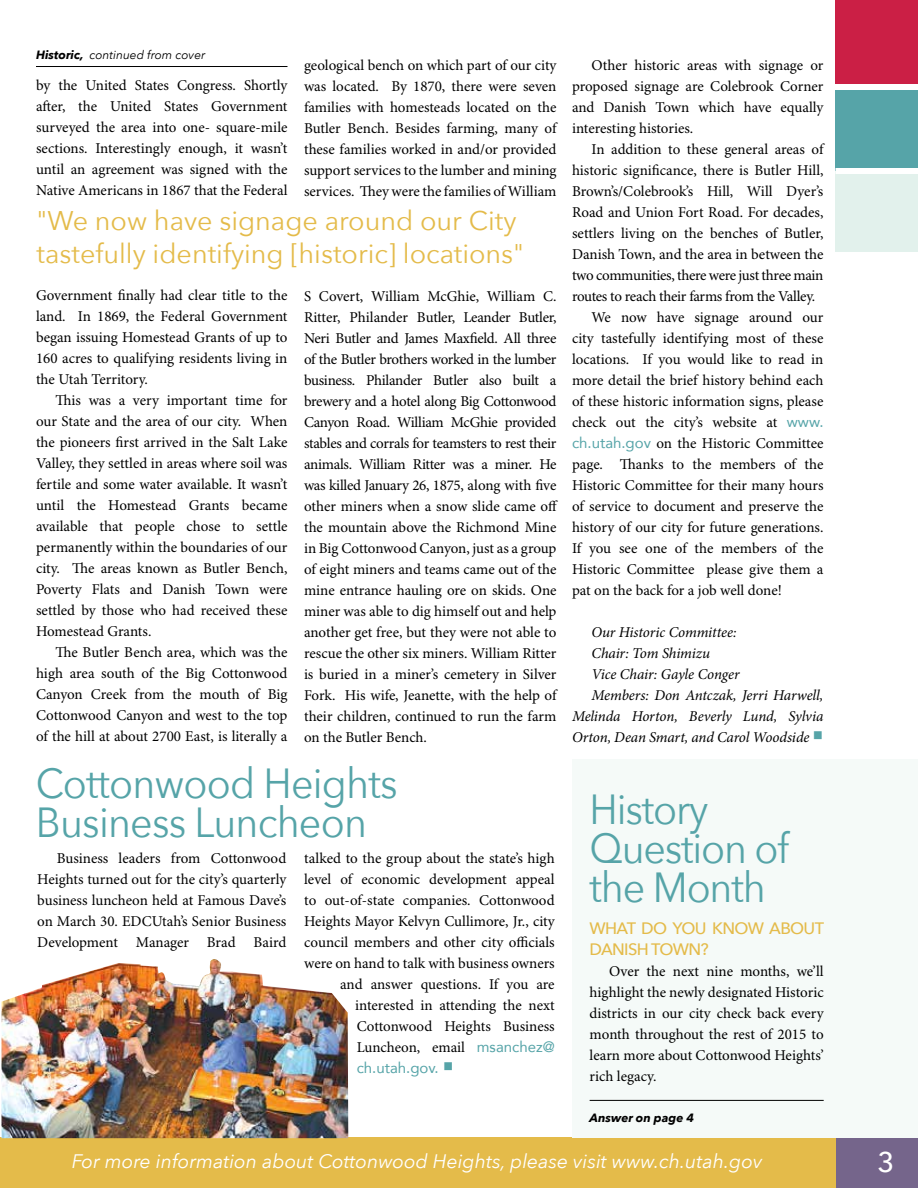
<style>
.page{position:relative;width:918px;height:1188px;background:#fff}
.page>*{position:absolute;margin:0;border:0;box-sizing:border-box;transform-origin:0 0}
.t1{font:42px/39px "Avenir Next";letter-spacing:-.02em;color:#56a4a8;scale:.94 1}
.t2{font:500 28.5px "Avenir Next";color:#fff}
.t3{font:27px/32.4px "Avenir Next";color:#e4bb4a}
.t4{font:italic 19.5px "Avenir Next";color:#fff}
.t5{font:500 16.5px/21px "Avenir Next";letter-spacing:-.04em;color:#e4bb4a}
.t6{font:15px/21px "Minion Pro";letter-spacing:-.005em;color:#000;text-align:justify}
.t7{font:italic 15px "Minion Pro";letter-spacing:-.01em;color:#000}
.t8{font:15px "Minion Pro";letter-spacing:-.025em;color:#000}
.t9{font:15px "Avenir";color:#56a4a8}
.t10{font:italic 12px "Avenir Next";color:#000}
.t11{font:italic 700 12px "Avenir Next";color:#000}
.s1{font-weight:700}
.s2{font-family:"Avenir";color:#56a4a8}
.s3{font-family:"Minion Pro";font-size:27px}
.s4{font-style:normal;font-size:27px;color:#56a4a8}
</style>
<div class="page">
<hr style="left:36px;top:66px;width:252px;height:1px;background:#000">
<div style="left:0;top:1138px;width:905px;height:50px;background:#e4bb4a"></div>
<div style="left:836px;top:1138px;width:82px;height:50px;background:#75658b"></div>
<div style="left:836px;top:90px;width:82px;height:81px;background:#56a4a8"></div>
<div style="left:836px;top:171px;width:82px;height:81px;background:#e2f1ec"></div>
<div style="left:836px;top:168px;width:82px;height:6px;background:#fff"></div>
<div style="left:836px;top:0;width:82px;height:83px;background:#cb1f45"></div>
<div style="left:572px;top:759px;width:346px;height:379px;background:#f5faf8"></div>
<hr style="left:590px;top:1100px;width:234px;height:1px;background:#000">
<img style="left:2px;top:959px;width:346px;height:179px">
<p class="t10" style="left:36px;top:44px;width:171px"><span class="s1">Historic,</span> continued from cover</p>
<p class="t6" style="left:36px;top:76px;width:253px">by the United States Congress. Shortly after, the United States Government surveyed the area into one- square-mile sections. Interestingly enough, it wasn’t until an agreement was signed with the Native Americans in 1867 that the Federal</p>
<p class="t6" style="left:304px;top:56px;width:254px">geological bench on which part of our city was located. By 1870, there were seven families with homesteads located on the Butler Bench. Besides farming, many of these families worked in and/or provided support services to the lumber and mining services. They were the families of William</p>
<h3 class="t3" style="left:36px;top:203px;width:489px">"We now have signage around our City tastefully identifying [historic] locations"</h3>
<p class="t6" style="left:36px;top:286px;width:253px">Government finally had clear title to the land. In 1869, the Federal Government began issuing Homestead Grants of up to 160 acres to qualifying residents living in the Utah Territory.</p>
<p class="t6" style="left:36px;top:391px;width:253px;text-indent:20px">This was a very important time for our State and the area of our city. When the pioneers first arrived in the Salt Lake Valley, they settled in areas where soil was fertile and some water available. It wasn’t until the Homestead Grants became available that people chose to settle permanently within the boundaries of our city. The areas known as Butler Bench, Poverty Flats and Danish Town were settled by those who had received these Homestead Grants.</p>
<p class="t6" style="left:36px;top:643px;width:253px;text-indent:20px">The Butler Bench area, which was the high area south of the Big Cottonwood Canyon Creek from the mouth of Big Cottonwood Canyon and west to the top of the hill at about 2700 East, is literally a</p>
<p class="t6" style="left:304px;top:287px;width:255px">S Covert, William McGhie, William C.<br>Ritter, Philander Butler, Leander Butler, Neri Butler and James Maxfield. All three of the Butler brothers worked in the lumber business. Philander Butler also built a brewery and a hotel along Big Cottonwood Canyon Road. William McGhie provided stables and corrals for teamsters to rest their animals. William Ritter was a miner. He was killed January 26, 1875, along with five other miners when a snow slide came off the mountain above the Richmond Mine in Big Cottonwood Canyon, just as a group of eight miners and teams came out of the mine entrance hauling ore on skids. One miner was able to dig himself out and help another get free, but they were not able to rescue the other six miners. William Ritter is buried in a miner’s cemetery in Silver Fork. His wife, Jeanette, with the help of their children, continued to run the farm on the Butler Bench.</p>
<h1 class="t1" style="left:36px;top:762px;width:386px">Cottonwood Heights<br>Business Luncheon</h1>
<p class="t6" style="left:37px;top:849px;width:251px;text-indent:20px">Business leaders from Cottonwood Heights turned out for the city’s quarterly business luncheon held at Famous Dave’s on March 30. EDCUtah’s Senior Business Development Manager Brad Baird</p>
<p class="t6" style="left:304px;top:849px;width:252px;text-align:right">talked to the group about the state’s high level of economic development appeal to out-of-state companies. Cottonwood Heights Mayor Kelvyn Cullimore, Jr., city council members and other city officials were on hand to talk with business owners and answer questions. If you are interested in attending the next Cottonwood Heights Business Luncheon, email <span class="s2">msanchez@</span></p>
<p class="t9" style="left:357px;top:1056px;width:99px">ch.utah.gov. <span class="s3">■</span></p>
<p class="t6" style="left:572px;top:56px;width:253px;text-indent:20px">Other historic areas with signage or proposed signage are Colebrook Corner and Danish Town which have equally interesting histories.</p>
<p class="t6" style="left:591px;top:140px;width:233px">In addition to these general areas of</p>
<p class="t6" style="left:572px;top:161px;width:253px">historic significance, there is Butler Hill,</p>
<p class="t6" style="left:572px;top:182px;width:253px">Brown’s/Colebrook’s Hill, Will Dyer’s</p>
<p class="t6" style="left:572px;top:203px;width:253px">Road and Union Fort Road. For decades,</p>
<p class="t6" style="left:572px;top:224px;width:253px">settlers living on the benches of Butler,</p>
<p class="t6" style="left:572px;top:245px;width:253px">Danish Town, and the area in between the</p>
<p class="t6" style="left:572px;top:266px;width:253px">two communities, there were just three main</p>
<p class="t8" style="left:572px;top:287px;width:245px">routes to reach their farms from the Valley.</p>
<p class="t6" style="left:591px;top:308px;width:234px">We now have signage around our</p>
<p class="t6" style="left:572px;top:329px;width:253px">city tastefully identifying most of these</p>
<p class="t6" style="left:572px;top:350px;width:253px">locations. If you would like to read in</p>
<p class="t6" style="left:572px;top:371px;width:253px">more detail the brief history behind each</p>
<p class="t6" style="left:572px;top:392px;width:253px">of these historic information signs, please</p>
<p class="t6" style="left:572px;top:413px;width:253px">check out the city’s website at <span class="s2">www.</span></p>
<p class="t6" style="left:572px;top:434px;width:253px"><span class="s2">ch.utah.gov</span> on the Historic Committee</p>
<p class="t6" style="left:572px;top:455px;width:253px">page. Thanks to the members of the</p>
<p class="t6" style="left:572px;top:476px;width:253px">Historic Committee for their many hours</p>
<p class="t6" style="left:572px;top:497px;width:253px">of service to document and preserve the</p>
<p class="t6" style="left:572px;top:518px;width:253px">history of our city for future generations.</p>
<p class="t6" style="left:572px;top:539px;width:253px">If you see one of the members of the</p>
<p class="t6" style="left:572px;top:560px;width:253px">Historic Committee please give them a</p>
<p class="t6" style="left:572px;top:581px;width:211px">pat on the back for a job well done!</p>
<p class="t7" style="left:591px;top:622px;width:147px">Our Historic Committee:</p>
<p class="t7" style="left:591px;top:643px;width:120px">Chair: Tom Shimizu</p>
<p class="t7" style="left:591px;top:664px;width:150px">Vice Chair: Gayle Conger</p>
<p class="t7" style="left:591px;top:685px;width:233px">Members: Don Antczak, Jerri Harwell,</p>
<p class="t7" style="left:572px;top:706px;width:253px">Melinda Horton, Beverly Lund, Sylvia</p>
<p class="t7" style="left:572px;top:727px;width:253px">Orton, Dean Smart, and Carol Woodside <span class="s4">■</span></p>
<h1 class="t1" style="left:590px;top:788px;width:214px">History<br>Question of the Month</h1>
<p class="t5" style="left:590px;top:917px;width:236px">WHAT DO YOU KN OW ABOUT<br>DAN ISH TOWN ?</p>
<p class="t6" style="left:590px;top:961px;width:236px;text-indent:20px">Over the next nine months, we’ll highlight the newly designated Historic districts in our city check back every month throughout the rest of 2015 to learn more about Cottonwood Heights’ rich legacy.</p>
<p class="t11" style="left:590px;top:1107px;width:106px">Answer on page 4</p>
<h3 class="t4" style="left:72px;top:1144px;width:692px">For more information about Cottonwood Heights, please visit www.ch.utah.gov</h3>
<h2 class="t2" style="left:877px;top:1138px;width:18px">3</h2>
</div>
